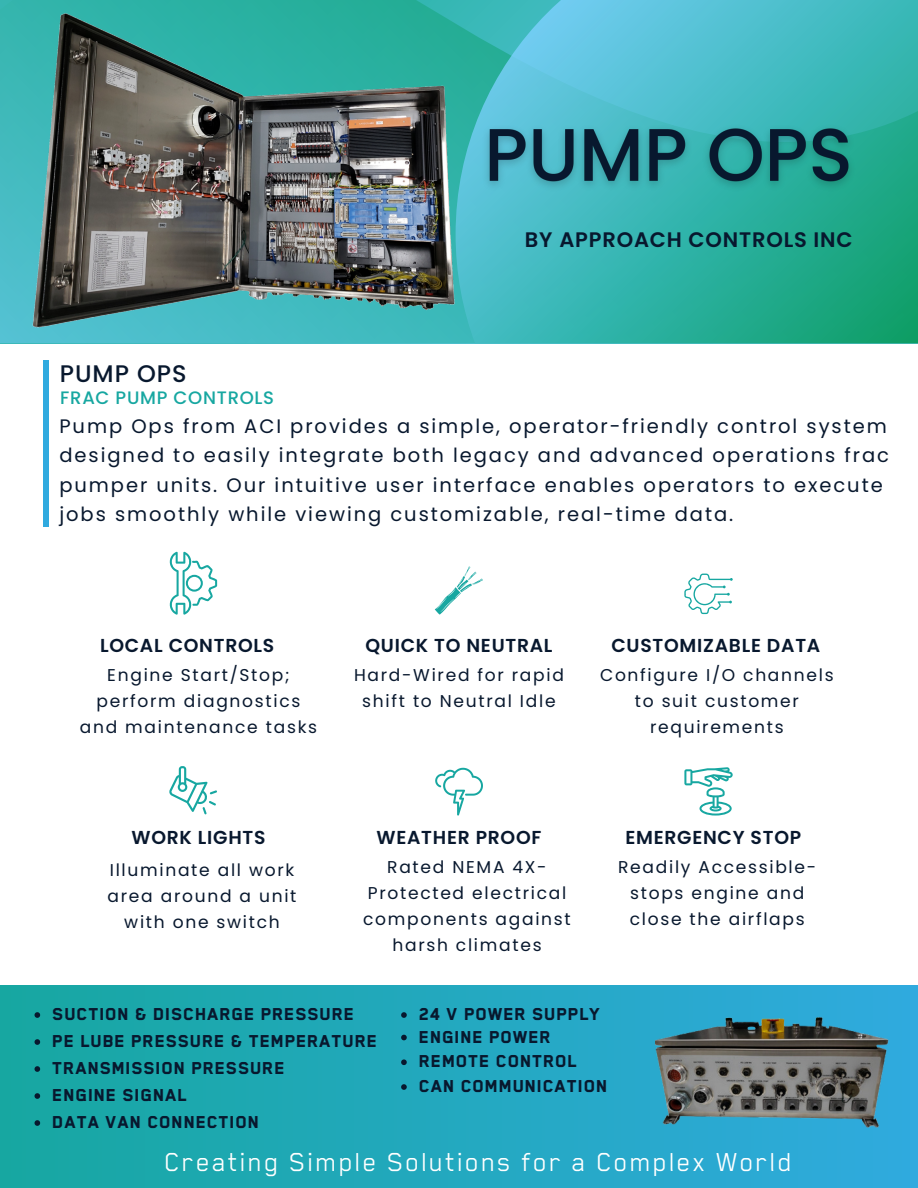
<style>
.page{position:relative;width:918px;height:1188px;background:#fff}
.page>*{position:absolute;margin:0;border:0;box-sizing:border-box;transform-origin:0 0}
.t1{font:30px "Blender Pro";letter-spacing:.06em;color:#fff}
.t2{font:500 24px "Poppins";letter-spacing:.04em;color:#08182e}
.t3{font:600 21px "Poppins";letter-spacing:.04em;color:#08182e}
.t4{font:800 19.95px "Blender Pro";letter-spacing:.04em;color:#08182e}
.t5{font:19.5px/29.2px "Poppins";letter-spacing:.1em;color:#08182e}
.t6{font:600 18.75px "Poppins";letter-spacing:.04em;color:#08182e}
.t7{font:500 18px "Poppins";letter-spacing:.04em;color:#17a7a1}
.t8{font:17.1px/25.8px "Poppins";letter-spacing:.1em;color:#08182e;text-align:center}
</style>
<div class="page">
<div style="left:0;top:985px;width:918px;height:203px;background:linear-gradient(to right,#17a7a1,#30aadf)"></div>
<svg style="left:508px;top:0;width:410px;height:343px"></svg>
<div style="left:43px;top:360px;width:6px;height:166px;background:#30aadf"></div>
<img style="left:655px;top:985px;width:243px;height:173px">
<svg style="left:435px;top:768px;width:48px;height:48px"></svg>
<svg style="left:684px;top:767px;width:49px;height:49px"></svg>
<svg style="left:169px;top:552px;width:48px;height:63px"></svg>
<svg style="left:435px;top:566px;width:48px;height:49px"></svg>
<svg style="left:169px;top:766px;width:48px;height:48px"></svg>
<svg style="left:684px;top:574px;width:49px;height:40px"></svg>
<img style="left:0;top:0;width:508px;height:344px">
<svg style="left:35px;top:1012px;width:5px;height:6px"></svg>
<svg style="left:35px;top:1039px;width:5px;height:6px"></svg>
<svg style="left:35px;top:1066px;width:5px;height:6px"></svg>
<svg style="left:35px;top:1093px;width:5px;height:6px"></svg>
<svg style="left:35px;top:1120px;width:5px;height:6px"></svg>
<img style="left:472px;top:93px;width:394px;height:129px">
<svg style="left:401px;top:1012px;width:6px;height:6px"></svg>
<svg style="left:401px;top:1035px;width:6px;height:5px"></svg>
<svg style="left:401px;top:1059px;width:6px;height:6px"></svg>
<svg style="left:401px;top:1084px;width:6px;height:6px"></svg>
<p class="t3" style="left:525px;top:225px;width:329px">BY APPROACH CONTROLS INC</p>
<p class="t2" style="left:60px;top:356px;width:128px">PUMP OPS</p>
<p class="t5" style="left:59px;top:412px;width:831px">Pump Ops from ACI provides a simple, operator-friendly control system designed to easily integrate both legacy and advanced operations frac pumper units. Our intuitive user interface enables operators to execute jobs smoothly while viewing customizable, real-time data.</p>
<p class="t7" style="left:60px;top:386px;width:215px">FRAC PUMP CONTROLS</p>
<p class="t6" style="left:100px;top:633px;width:176px">LOCAL CONTROLS</p>
<p class="t6" style="left:365px;top:633px;width:189px">QUICK TO NEUTRAL</p>
<p class="t6" style="left:612px;top:633px;width:210px">CUSTOMIZABLE DATA</p>
<p class="t8" style="left:80px;top:662px;width:239px">Engine Start/Stop; perform diagnostics and maintenance tasks</p>
<p class="t8" style="left:354px;top:662px;width:211px">Hard-Wired for rapid shift to Neutral Idle</p>
<p class="t8" style="left:600px;top:662px;width:235px">Configure I/O channels to suit customer requirements</p>
<p class="t6" style="left:131px;top:824px;width:136px">WORK LIGHTS</p>
<p class="t8" style="left:108px;top:857px;width:190px">Illuminate all work area around a unit with one switch</p>
<p class="t6" style="left:376px;top:824px;width:167px">WEATHER PROOF</p>
<p class="t8" style="left:363px;top:854px;width:209px">Rated NEMA 4X-<br>Protected electrical components against harsh climates</p>
<p class="t6" style="left:625px;top:824px;width:177px">EMERGENCY STOP</p>
<p class="t8" style="left:618px;top:854px;width:200px">Readily Accessible&shy;stops engine and close the airflaps</p>
<p class="t4" style="left:53px;top:1004px;width:303px">SUCTION &amp; DISCHARGE PRESSURE</p>
<p class="t4" style="left:53px;top:1031px;width:326px">PE LUBE PRESSURE &amp; TEMPERATURE</p>
<p class="t4" style="left:53px;top:1058px;width:234px">TRANSMISSION PRESSURE</p>
<p class="t4" style="left:53px;top:1085px;width:136px">ENGINE SIGNAL</p>
<p class="t4" style="left:53px;top:1112px;width:208px">DATA VAN CONNECTION</p>
<p class="t4" style="left:419px;top:1004px;width:183px">24 V POWER SUPPLY</p>
<p class="t4" style="left:419px;top:1027px;width:133px">ENGINE POWER</p>
<p class="t4" style="left:419px;top:1051px;width:159px">REMOTE CONTROL</p>
<p class="t4" style="left:419px;top:1076px;width:190px">CAN COMMUNICATION</p>
<p class="t1" style="left:165px;top:1147px;width:629px">Creating Simple Solutions for a Complex World</p>
</div>
